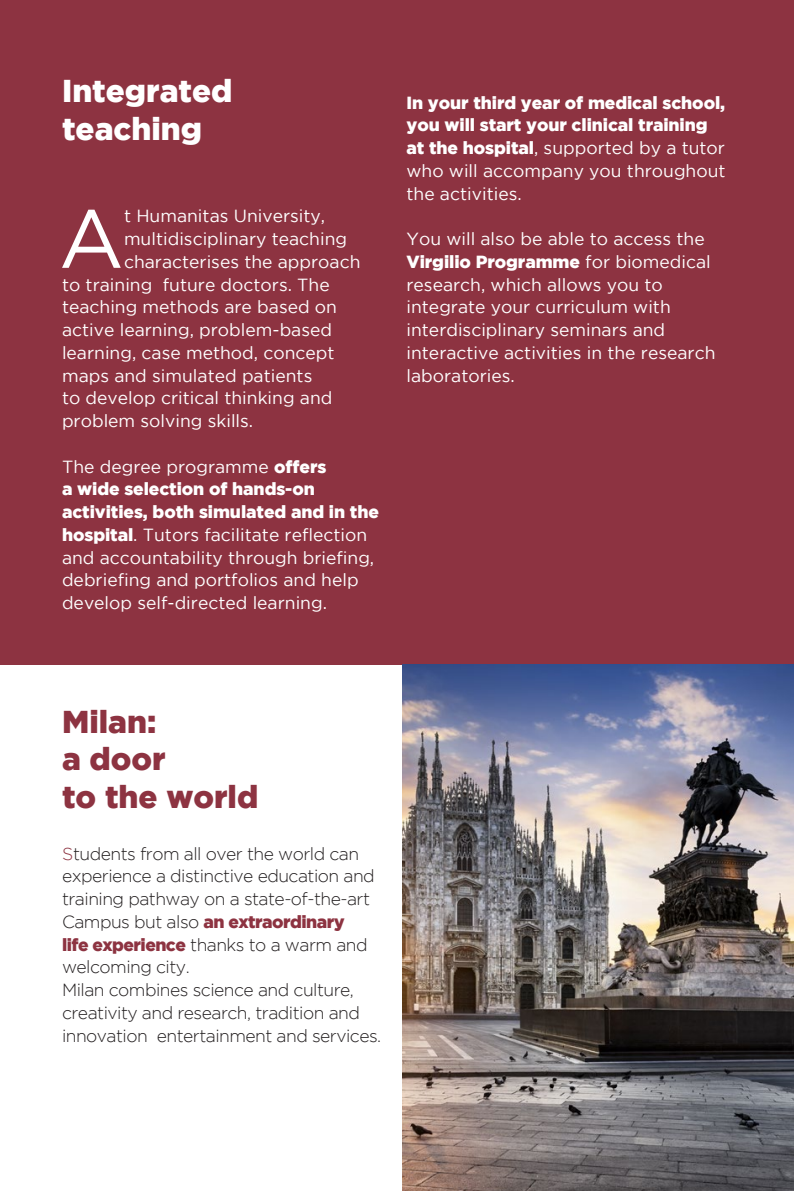
<style>
.page{position:relative;width:794px;height:1191px;background:#fff}
.page>*{position:absolute;margin:0;border:0;box-sizing:border-box;transform-origin:0 0}
.t1{font:82.42px "Gotham";color:#fff}
.t2{font:900 31.5px "Gotham";color:#8d3341}
.t3{font:900 31.5px "Gotham";color:#fff}
.t4{font:17.5px/22.8px "Gotham";color:#fff}
.t5{font:300 17.5px/22.8px "Gotham";letter-spacing:-.03em;color:#231f20}
.t6{font:900 17.5px/22.8px "Gotham";letter-spacing:-.005em;color:#fff}
.s1{font-weight:900}
.s2{font-weight:400}
.s3{color:#8d3341}
.s4{font-weight:900;color:#8d3341}
</style>
<div class="page">
<div style="left:0;top:0;width:794px;height:665px;background:#8d3341"></div>
<img style="left:402px;top:665px;width:392px;height:526px">
<p class="t3" style="left:62px;top:73px;width:172px">Integrated</p>
<p class="t3" style="left:62px;top:111px;width:142px">teaching</p>
<p class="t1" style="left:59px;top:193px;width:67px">A</p>
<p class="t4" style="left:124px;top:204px;width:203px">t Humanitas University,</p>
<p class="t4" style="left:124px;top:227px;width:224px">multidisciplinary teaching</p>
<p class="t4" style="left:124px;top:250px;width:238px">characterises the approach</p>
<p class="t4" style="left:62px;top:273px;width:269px">to training future doctors. The</p>
<p class="t4" style="left:62px;top:295px;width:276px">teaching methods are based on</p>
<p class="t4" style="left:62px;top:318px;width:272px">active learning, problem-based</p>
<p class="t4" style="left:62px;top:341px;width:274px">learning, case method, concept</p>
<p class="t4" style="left:62px;top:364px;width:252px">maps and simulated patients</p>
<p class="t4" style="left:62px;top:386px;width:272px">to develop critical thinking and</p>
<p class="t4" style="left:62px;top:409px;width:193px">problem solving skills.</p>
<p class="t4" style="left:62px;top:455px;width:318px">The degree programme <span class="s1">offers<br>a wide selection of hands-on activities, both simulated and in the hospital</span>. Tutors facilitate reflection and accountability through briefing, debriefing and portfolios and help develop self-directed learning.</p>
<p class="t6" style="left:406px;top:91px;width:320px">In your third year of medical school, you will start your clinical training at the hospital<span class="s2">, supported by a tutor who will accompany you throughout the activities.</span></p>
<p class="t4" style="left:406px;top:227px;width:310px">You will also be able to access the<br><span class="s1">Virgilio Programme</span> for biomedical research, which allows you to integrate your curriculum with interdisciplinary seminars and interactive activities in the research laboratories.</p>
<p class="t2" style="left:62px;top:703px;width:96px">Milan:</p>
<p class="t2" style="left:62px;top:741px;width:105px">a door</p>
<p class="t2" style="left:62px;top:779px;width:198px">to the world</p>
<p class="t5" style="left:62px;top:841px;width:314px"><span class="s3">S</span>tudents from all over the world can experience a distinctive education and training pathway on a state-of-the-art Campus but also <span class="s4">an extraordinary life experience</span> thanks to a warm and welcoming city.</p>
<p class="t5" style="left:62px;top:978px;width:321px">Milan combines science and culture, creativity and research, tradition and innovation entertainment and services.</p>
</div>
